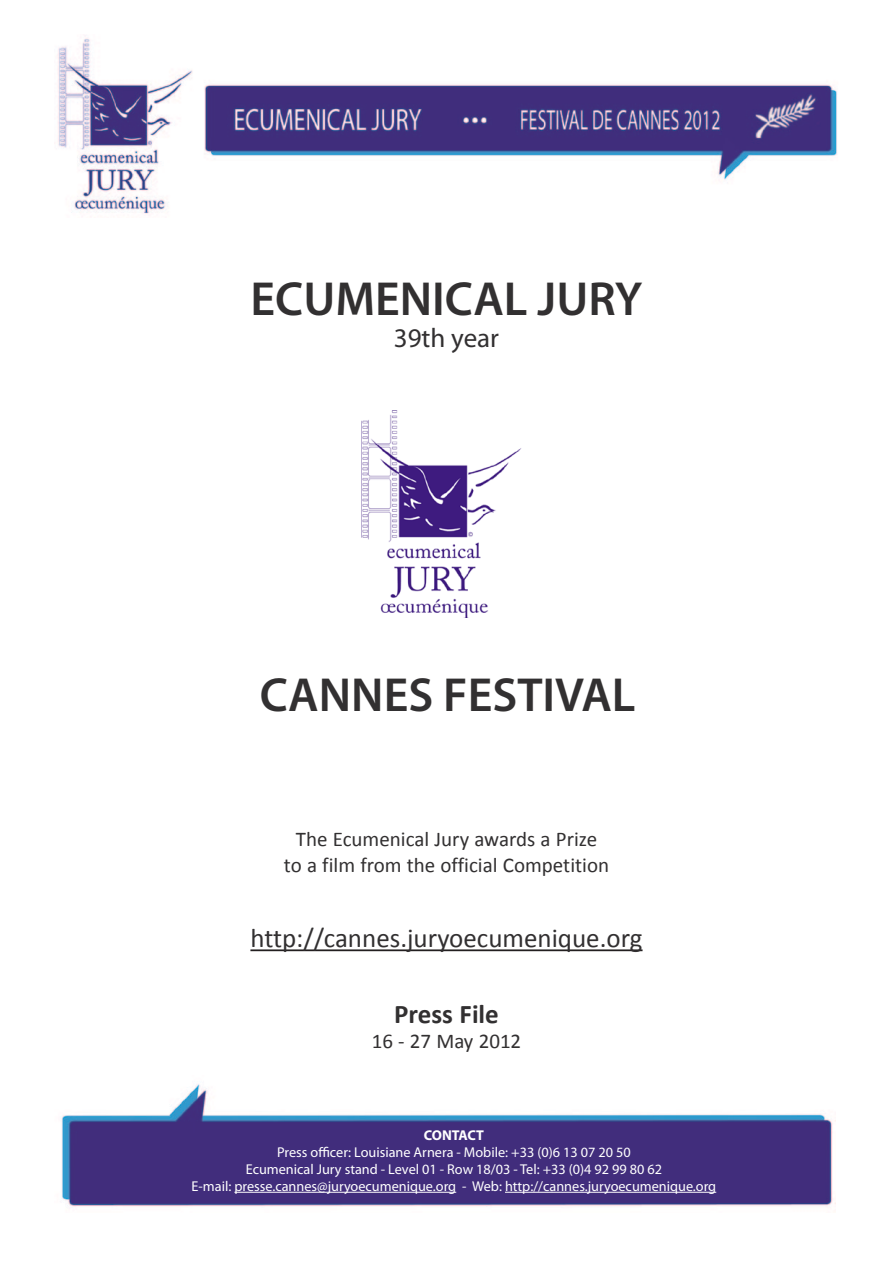
<style>
.page{position:relative;width:893px;height:1263px;background:#fff}
.page>*{position:absolute;margin:0;border:0;box-sizing:border-box;transform-origin:0 0}
.t1{font:600 48px "Myriad Pro";color:#323031}
.t2{font:27px "Calibri";color:#323031}
.t3{font:700 27px "Calibri";color:#323031}
.t4{font:27px "Myriad Pro";color:#323031}
.t5{font:21px/25.2px "Calibri";color:#323031;text-align:center}
.t6{font:14.25px "Myriad Pro";color:#fff}
.t7{font:700 14.25px "Myriad Pro";letter-spacing:-.015em;color:#fff}
</style>
<div class="page">
<img style="left:57px;top:38px;width:780px;height:176px">
<img style="left:61px;top:1084px;width:775px;height:123px">
<hr style="left:234px;top:1192px;width:222px;height:1px;background:#fff">
<hr style="left:505px;top:1192px;width:211px;height:1px;background:#fff">
<img style="left:362px;top:410px;width:160px;height:208px">
<hr style="left:250px;top:949px;width:393px;height:2px;background:#231f20">
<p class="t1" style="left:250px;top:268px;width:394px">ECUMENICAL JURY</p>
<p class="t4" style="left:394px;top:321px;width:107px">39th year</p>
<p class="t1" style="left:260px;top:664px;width:377px">CANNES FESTIVAL</p>
<p class="t5" style="left:284px;top:827px;width:327px">The Ecumenical Jury awards a Prize<br>to a film from the official Competition</p>
<p class="t2" style="left:250px;top:921px;width:394px">http://cannes.juryoecumenique.org</p>
<p class="t3" style="left:394px;top:997px;width:106px">Press File</p>
<p class="t5" style="left:372px;top:1028px;width:151px">16 - 27 May 2012</p>
<p class="t7" style="left:424px;top:1125px;width:62px">CONTACT</p>
<p class="t6" style="left:277px;top:1143px;width:355px">Press officer: Louisiane Arnera - Mobile: +33 (0)6 13 07 20 50</p>
<p class="t6" style="left:246px;top:1160px;width:418px">Ecumenical Jury stand - Level 01 - Row 18/03 - Tel: +33 (0)4 92 99 80 62</p>
<p class="t6" style="left:192px;top:1177px;width:526px">E-mail: presse.cannes@juryoecumenique.org - Web: http://cannes.juryoecumenique.org</p>
</div>
